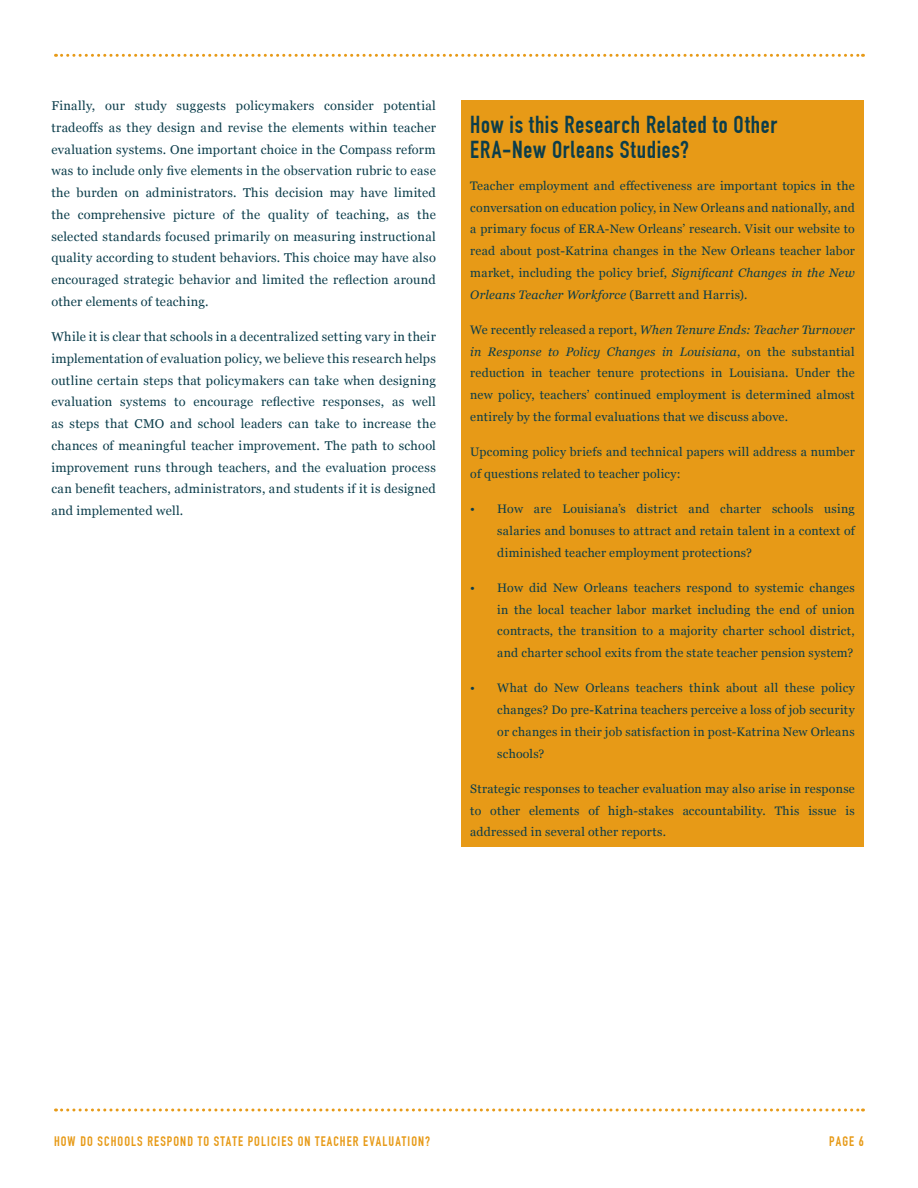
<style>
.page{position:relative;width:918px;height:1188px;background:#fff}
.page>*{position:absolute;margin:0;border:0;box-sizing:border-box;transform-origin:0 0}
.Box_Heading{font:24px/25.5px "DIN Engschrift";letter-spacing:.035em;color:#0b3d4b}
.t1{font:13.5px "DIN Engschrift";letter-spacing:.08em;color:#e79a17}
.Body{font:12.75px/21.8px "Georgia";letter-spacing:.015em;color:#0b3d4b;text-align:justify}
.Box_Body{font:12.3px/21.8px "Georgia";letter-spacing:.02em;color:#0b3d4b;text-align:justify}
.s1{font-style:italic}
</style>
<div class="page">
<svg style="left:56px;top:54px;width:807px;height:3px"></svg>
<svg style="left:56px;top:1108px;width:807px;height:4px"></svg>
<div style="left:461px;top:100px;width:403px;height:747px;background:#e79a17"></div>
<p class="Body" style="left:51px;top:94px;width:386px">Finally, our study suggests policymakers consider potential tradeoffs as they design and revise the elements within teacher evaluation systems. One important choice in the Compass reform was to include only five elements in the observation rubric to ease the burden on administrators. This decision may have limited the comprehensive picture of the quality of teaching, as the selected standards focused primarily on measuring instructional quality according to student behaviors. This choice may have also encouraged strategic behavior and limited the reflection around other elements of teaching.</p>
<p class="Body" style="left:51px;top:325px;width:386px">While it is clear that schools in a decentralized setting vary in their implementation of evaluation policy, we believe this research helps outline certain steps that policymakers can take when designing evaluation systems to encourage reflective responses, as well as steps that CMO and school leaders can take to increase the chances of meaningful teacher improvement. The path to school improvement runs through teachers, and the evaluation process can benefit teachers, administrators, and students if it is designed and implemented well.</p>
<p class="Box_Heading" style="left:470px;top:112px;width:308px">How is this Research Related to Other<br>ERA-New Orleans Studies?</p>
<p class="Box_Body" style="left:470px;top:174px;width:386px">Teacher employment and effectiveness are important topics in the conversation on education policy, in New Orleans and nationally, and a primary focus of ERA-New Orleans’ research. Visit our website to read about post-Katrina changes in the New Orleans teacher labor market, including the policy brief, <span class="s1">Significant Changes in the New Orleans Teacher Workforce</span> (Barrett and Harris).</p>
<p class="Box_Body" style="left:470px;top:318px;width:386px">We recently released a report, <span class="s1">When Tenure Ends: Teacher Turnover in Response to Policy Changes in Louisiana</span>, on the substantial reduction in teacher tenure protections in Louisiana. Under the new policy, teachers’ continued employment is determined almost entirely by the formal evaluations that we discuss above.</p>
<p class="Box_Body" style="left:470px;top:441px;width:386px">Upcoming policy briefs and technical papers will address a number of questions related to teacher policy:</p>
<p class="Box_Body" style="left:497px;top:498px;width:359px;text-indent:-27px">• How are Louisiana’s district and charter schools using salaries and bonuses to attract and retain talent in a context of diminished teacher employment protections?</p>
<p class="Box_Body" style="left:497px;top:576px;width:359px;text-indent:-27px">• How did New Orleans teachers respond to systemic changes in the local teacher labor market including the end of union contracts, the transition to a majority charter school district, and charter school exits from the state teacher pension system?</p>
<p class="Box_Body" style="left:497px;top:677px;width:359px;text-indent:-27px">• What do New Orleans teachers think about all these policy changes? Do pre-Katrina teachers perceive a loss of job security or changes in their job satisfaction in post-Katrina New Orleans schools?</p>
<p class="Box_Body" style="left:470px;top:777px;width:386px">Strategic responses to teacher evaluation may also arise in response to other elements of high-stakes accountability. This issue is addressed in several other reports.</p>
<p class="t1" style="left:54px;top:1133px;width:378px">HOW DO SCHOOLS RESPOND TO STATE POLICIES ON TEACHER EVALUATION?</p>
<p class="t1" style="left:829px;top:1133px;width:36px">PAGE 6</p>
</div>
